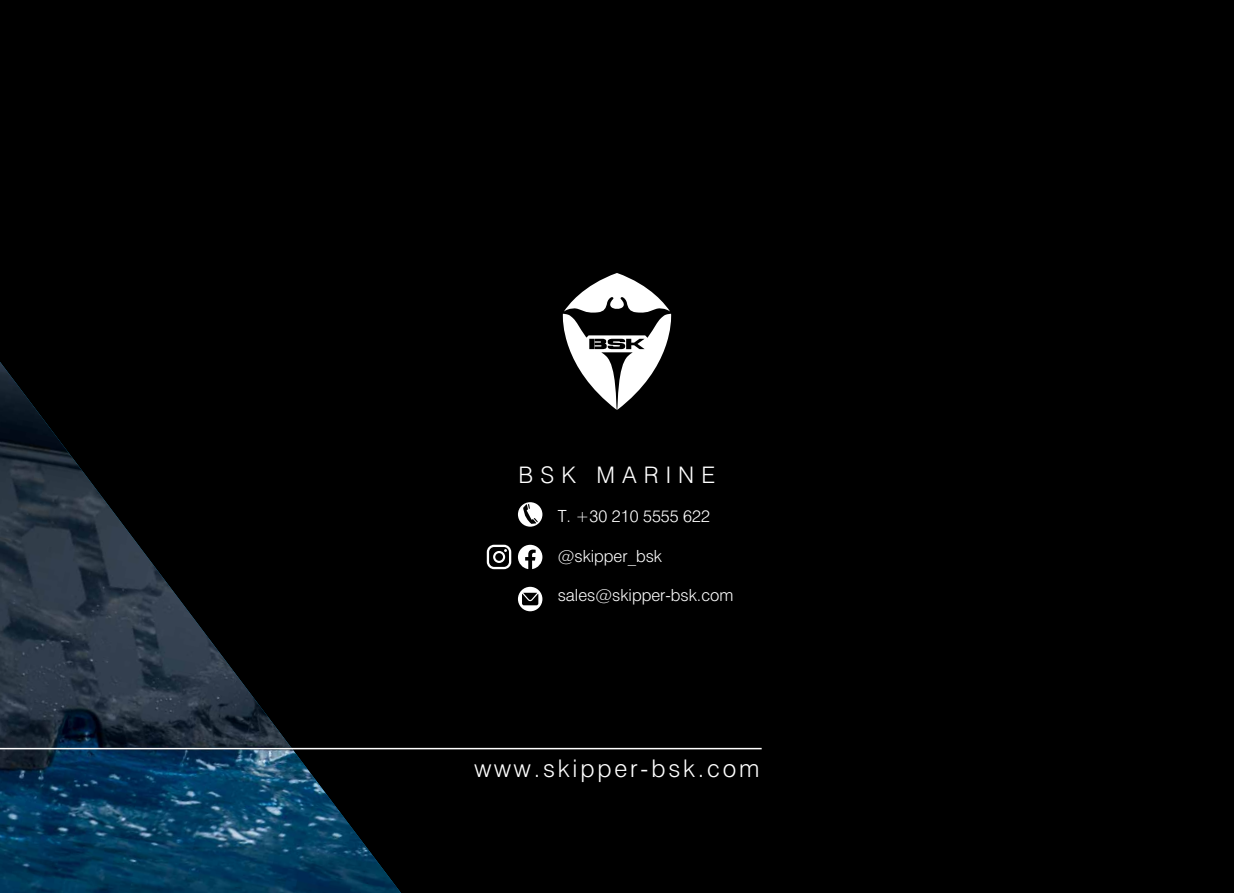
<style>
.page{position:relative;width:1234px;height:893px;background:#fff}
.page>*{position:absolute;margin:0;border:0;box-sizing:border-box;transform-origin:0 0}
.t1{font:300 24px "UB Helvetica";letter-spacing:.12em;color:#fff}
.t2{font:300 22.5px "UB Helvetica";letter-spacing:.32em;color:#fff}
.t3{font:300 16.5px "UB Helvetica";color:#fff}
</style>
<div class="page">
<div style="left:0;top:0;width:1233px;height:893px;background:#000"></div>
<img style="left:0;top:362px;width:401px;height:531px">
<svg style="left:562px;top:273px;width:110px;height:137px"></svg>
<hr style="left:0;top:748px;width:761px;height:1px;background:#fff">
<svg style="left:518px;top:587px;width:24px;height:24px"></svg>
<svg style="left:518px;top:545px;width:24px;height:24px"></svg>
<svg style="left:486px;top:545px;width:25px;height:24px"></svg>
<svg style="left:518px;top:502px;width:24px;height:25px"></svg>
<h2 class="t2" style="left:518px;top:461px;width:198px">BSK MARINE</h2>
<p class="t3" style="left:557px;top:506px;width:154px">T. +30 210 5555 622</p>
<p class="t3" style="left:557px;top:546px;width:106px">@skipper_bsk</p>
<p class="t3" style="left:557px;top:585px;width:177px">sales@skipper-bsk.com</p>
<h1 class="t1" style="left:474px;top:754px;width:286px">www.skipper-bsk.com</h1>
</div>
